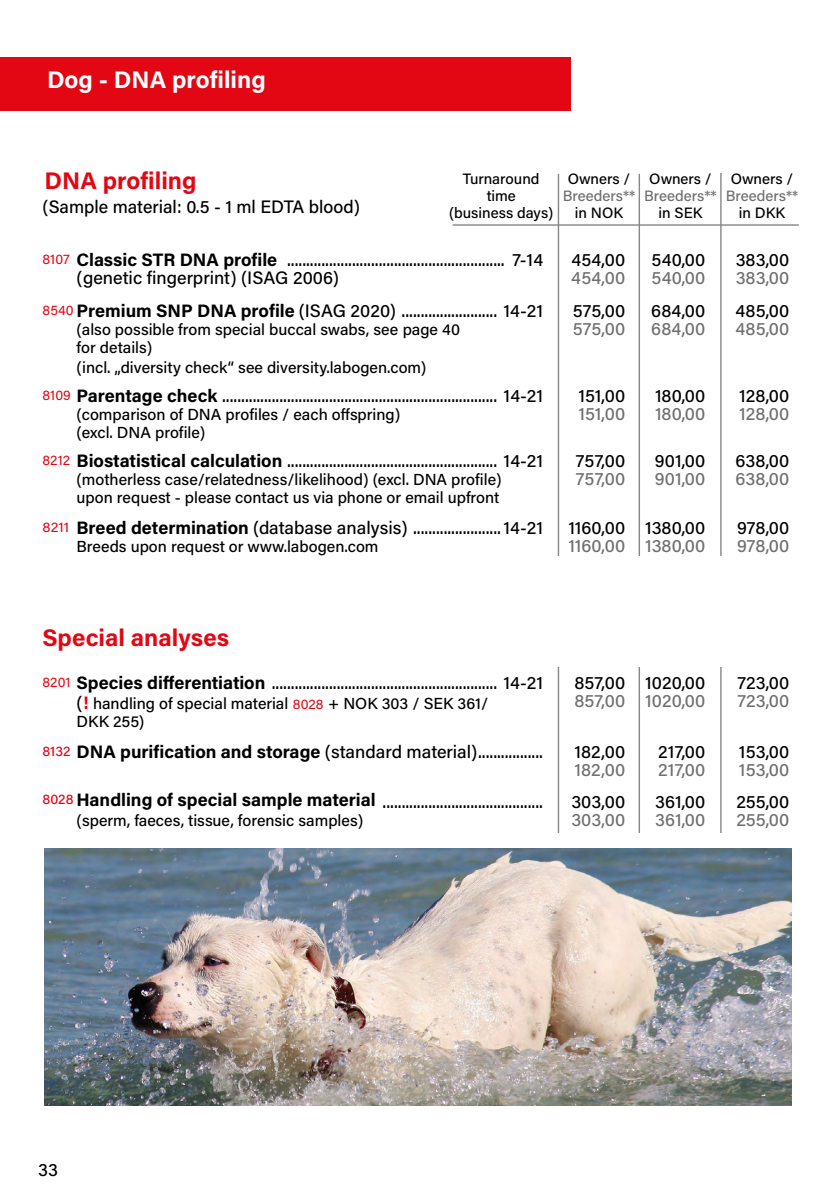
<style>
.page{position:relative;width:840px;height:1191px;background:#fff}
.page>*{position:absolute;margin:0;border:0;box-sizing:border-box;transform-origin:0 0}
.t1{font:700 24px "Acumin Pro";color:#e30613}
.t2{font:700 24px "Acumin Pro";color:#fff}
.t3{font:500 18px "Acumin Pro";color:#000}
.t4{font:500 18px "Acumin Pro";letter-spacing:.005em;color:#706f6f}
.t5{font:500 16px/20px "Acumin Pro";color:#000}
.t6{font:500 15px/17px "Acumin Pro";color:#000;text-align:center}
.t7{font:500 15px "Acumin Pro";color:#706f6f}
.s1{font-weight:400;font-size:14px;color:#e30613}
.s2{font-weight:700}
.s3{font-size:18px}
.s4{font-weight:700;font-size:18px;color:#e30613}
.s5{font-size:14px;color:#e30613}
</style>
<div class="page">
<hr style="left:452px;top:224px;width:346px;height:2px;background:#878787">
<div style="left:0;top:57px;width:570px;height:54px;background:#e30613"></div>
<hr style="left:557px;top:174px;width:2px;height:930px;background:#878787">
<hr style="left:638px;top:174px;width:1px;height:930px;background:#878787">
<hr style="left:719px;top:173px;width:2px;height:930px;background:#878787">
<div style="left:524px;top:556px;width:237px;height:110px;background:#fff"></div>
<div style="left:524px;top:833px;width:237px;height:275px;background:#fff"></div>
<img style="left:44px;top:848px;width:746px;height:257px">
<h1 class="t2" style="left:47px;top:63px;width:220px">Dog - DNA profiling</h1>
<h1 class="t1" style="left:45px;top:164px;width:153px">DNA profiling</h1>
<p class="t3" style="left:43px;top:194px;width:319px">(Sample material: 0.5 - 1 ml EDTA blood)</p>
<p class="t3" style="left:43px;top:247px;width:502px"><span class="s1">8107</span> <span class="s2">Classic STR DNA profile</span> ......................................................... 7-14</p>
<p class="t3" style="left:571px;top:247px;width:55px">454,00</p>
<p class="t3" style="left:651px;top:247px;width:55px">540,00</p>
<p class="t3" style="left:735px;top:247px;width:55px">383,00</p>
<p class="t3" style="left:77px;top:265px;width:264px">(genetic fingerprint) (ISAG 2006)</p>
<p class="t4" style="left:571px;top:265px;width:55px">454,00</p>
<p class="t4" style="left:651px;top:265px;width:55px">540,00</p>
<p class="t4" style="left:735px;top:265px;width:55px">383,00</p>
<p class="t3" style="left:43px;top:298px;width:501px"><span class="s1">8540</span> <span class="s2">Premium SNP DNA profile</span> (ISAG 2020) ......................... 14-21</p>
<p class="t3" style="left:572px;top:298px;width:54px">575,00</p>
<p class="t3" style="left:651px;top:298px;width:55px">684,00</p>
<p class="t3" style="left:735px;top:298px;width:55px">485,00</p>
<p class="t5" style="left:77px;top:319px;width:385px">(also possible from special buccal swabs, see page 40</p>
<p class="t4" style="left:572px;top:316px;width:54px">575,00</p>
<p class="t4" style="left:651px;top:316px;width:55px">684,00</p>
<p class="t4" style="left:735px;top:316px;width:55px">485,00</p>
<p class="t5" style="left:77px;top:337px;width:351px">for details)<br>(incl. „diversity check“ see diversity.labogen.com)</p>
<p class="t3" style="left:43px;top:383px;width:502px"><span class="s1">8109</span> <span class="s2">Parentage check</span> ........................................................................ 14-21</p>
<p class="t3" style="left:578px;top:383px;width:48px">151,00</p>
<p class="t3" style="left:654px;top:383px;width:52px">180,00</p>
<p class="t3" style="left:738px;top:383px;width:52px">128,00</p>
<p class="t5" style="left:77px;top:404px;width:325px">(comparison of DNA profiles / each offspring)</p>
<p class="t4" style="left:578px;top:401px;width:48px">151,00</p>
<p class="t4" style="left:654px;top:401px;width:52px">180,00</p>
<p class="t4" style="left:738px;top:401px;width:52px">128,00</p>
<p class="t5" style="left:77px;top:422px;width:130px">(excl. DNA profile)</p>
<p class="t3" style="left:43px;top:448px;width:502px"><span class="s1">8212</span> <span class="s2">Biostatistical calculation</span> ....................................................... 14-21</p>
<p class="t3" style="left:575px;top:448px;width:51px">757,00</p>
<p class="t3" style="left:654px;top:448px;width:52px">901,00</p>
<p class="t3" style="left:735px;top:448px;width:55px">638,00</p>
<p class="t5" style="left:77px;top:469px;width:426px">(motherless case/relatedness/likelihood) (excl. DNA profile)</p>
<p class="t4" style="left:575px;top:466px;width:51px">757,00</p>
<p class="t4" style="left:654px;top:466px;width:52px">901,00</p>
<p class="t4" style="left:735px;top:466px;width:55px">638,00</p>
<p class="t5" style="left:77px;top:487px;width:424px">upon request - please contact us via phone or email upfront</p>
<p class="t3" style="left:43px;top:515px;width:501px"><span class="s1">8211</span> <span class="s2">Breed determination</span> (database analysis) .......................14-21</p>
<p class="t3" style="left:568px;top:515px;width:138px">1160,00 1380,00</p>
<p class="t3" style="left:736px;top:515px;width:54px">978,00</p>
<p class="t5" style="left:77px;top:536px;width:303px">Breeds upon request or www.labogen.com</p>
<p class="t4" style="left:568px;top:533px;width:138px">1160,00 1380,00</p>
<p class="t4" style="left:736px;top:533px;width:54px">978,00</p>
<p class="t6" style="left:449px;top:169px;width:106px">Turnaround time<br>(business days)</p>
<p class="t6" style="left:567px;top:169px;width:64px">Owners /</p>
<p class="t6" style="left:730px;top:169px;width:64px">Owners /</p>
<p class="t7" style="left:725px;top:185px;width:74px">Breeders**</p>
<p class="t6" style="left:738px;top:203px;width:48px">in DKK</p>
<p class="t6" style="left:649px;top:169px;width:64px">Owners /</p>
<p class="t7" style="left:643px;top:185px;width:74px">Breeders**</p>
<p class="t6" style="left:658px;top:203px;width:45px">in SEK</p>
<p class="t7" style="left:562px;top:185px;width:74px">Breeders**</p>
<p class="t6" style="left:574px;top:203px;width:50px">in NOK</p>
<h1 class="t1" style="left:43px;top:621px;width:188px">Special analyses</h1>
<p class="t3" style="left:43px;top:670px;width:501px"><span class="s1">8201</span> <span class="s2">Species differentiation</span> ........................................................... 14-21</p>
<p class="t3" style="left:574px;top:670px;width:132px">857,00 1020,00</p>
<p class="t3" style="left:737px;top:670px;width:53px">723,00</p>
<p class="t5" style="left:77px;top:693px;width:413px"><span class="s3">(</span><span class="s4">!</span> handling of special material <span class="s1">8028</span> + NOK 303 / SEK 361/</p>
<p class="t4" style="left:574px;top:688px;width:132px">857,00 1020,00</p>
<p class="t4" style="left:737px;top:688px;width:53px">723,00</p>
<p class="t5" style="left:77px;top:711px;width:69px">DKK 255)</p>
<p class="t3" style="left:43px;top:739px;width:501px"><span class="s5">8132</span> <span class="s2">DNA purification and storage</span> (standard material).................</p>
<p class="t3" style="left:574px;top:739px;width:52px">182,00</p>
<p class="t3" style="left:657px;top:739px;width:49px">217,00</p>
<p class="t3" style="left:738px;top:739px;width:52px">153,00</p>
<p class="t4" style="left:574px;top:757px;width:52px">182,00</p>
<p class="t4" style="left:657px;top:757px;width:49px">217,00</p>
<p class="t4" style="left:738px;top:757px;width:52px">153,00</p>
<p class="t3" style="left:43px;top:788px;width:501px"><sup>8028</sup> <span class="s2">Handling of special sample material</span> ..........................................</p>
<p class="t3" style="left:571px;top:788px;width:55px">303,00</p>
<p class="t3" style="left:654px;top:788px;width:52px">361,00</p>
<p class="t3" style="left:736px;top:788px;width:54px">255,00</p>
<p class="t5" style="left:77px;top:809px;width:288px">(sperm, faeces, tissue, forensic samples)</p>
<p class="t4" style="left:571px;top:806px;width:55px">303,00</p>
<p class="t4" style="left:654px;top:806px;width:52px">361,00</p>
<p class="t4" style="left:736px;top:806px;width:54px">255,00</p>
<p class="t3" style="left:38px;top:1156px;width:21px">33</p>
</div>
